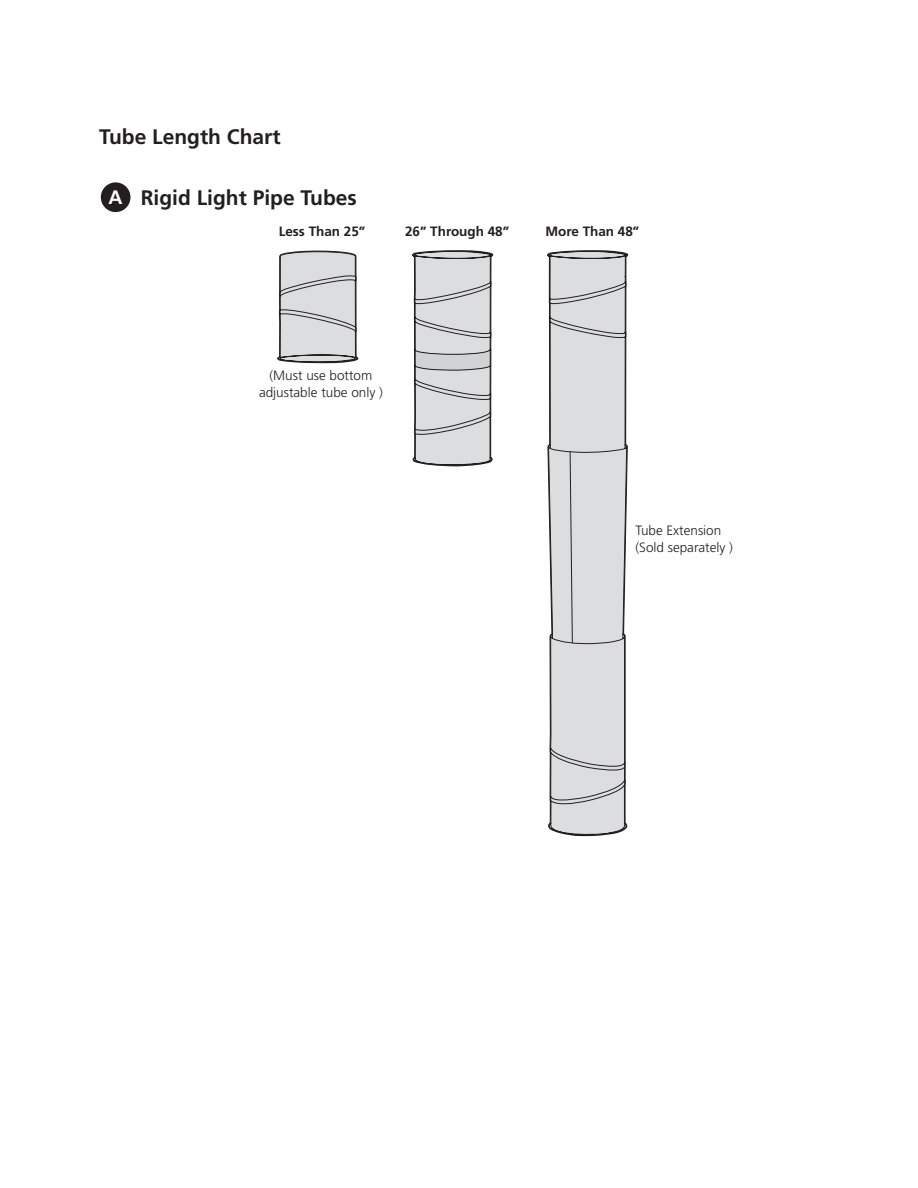
<style>
.page{position:relative;width:918px;height:1188px;background:#fff}
.page>*{position:absolute;margin:0;border:0;box-sizing:border-box;transform-origin:0 0}
.t1{font:700 21px "Frutiger";color:#231f20}
.t2{font:300 13.5px/16.6px "Frutiger";color:#231f20}
.t3{font:700 13.5px "Frutiger";color:#231f20}
.s1{font-size:19.5px;color:#fff}
.s2{font-size:19.5px}
</style>
<div class="page">
<svg style="left:547px;top:279px;width:81px;height:557px;background:#d2d3d4"></svg>
<svg style="left:277px;top:250px;width:82px;height:114px;background:#c8c9ca"></svg>
<svg style="left:569px;top:451px;width:4px;height:192px"></svg>
<svg style="left:547px;top:250px;width:82px;height:29px;background:#c3c3c5"></svg>
<svg style="left:412px;top:250px;width:82px;height:217px;background:#c8c9ca"></svg>
<div style="left:99px;top:181px;width:33px;height:33px;border:5px solid #fff;border-radius:50%"></div>
<div style="left:102px;top:184px;width:27px;height:27px;background:#231f20;border-radius:50%"></div>
<div style="left:101px;top:182px;width:29px;height:30px;border:2px solid #231f20;border-radius:50%"></div>
<div style="left:100px;top:844px;width:32px;height:33px;border:5px solid #fff;border-radius:50%"></div>
<h1 class="t1" style="left:99px;top:125px;width:183px">Tube Length Chart</h1>
<h1 class="t1" style="left:109px;top:185px;width:250px"><span class="s1">A</span><span class="s2">1</span> Rigid Light Pipe Tubes</h1>
<p class="t3" style="left:279px;top:223px;width:88px">Less Than 25”</p>
<p class="t3" style="left:405px;top:223px;width:106px">26” Through 48”</p>
<p class="t3" style="left:545px;top:223px;width:96px">More Than 48”</p>
<p class="t2" style="left:259px;top:368px;width:125px;text-align:center">(Must use bottom adjustable tube only )</p>
<p class="t2" style="left:636px;top:522px;width:99px">Tube Extension (Sold separately )</p>
</div>
